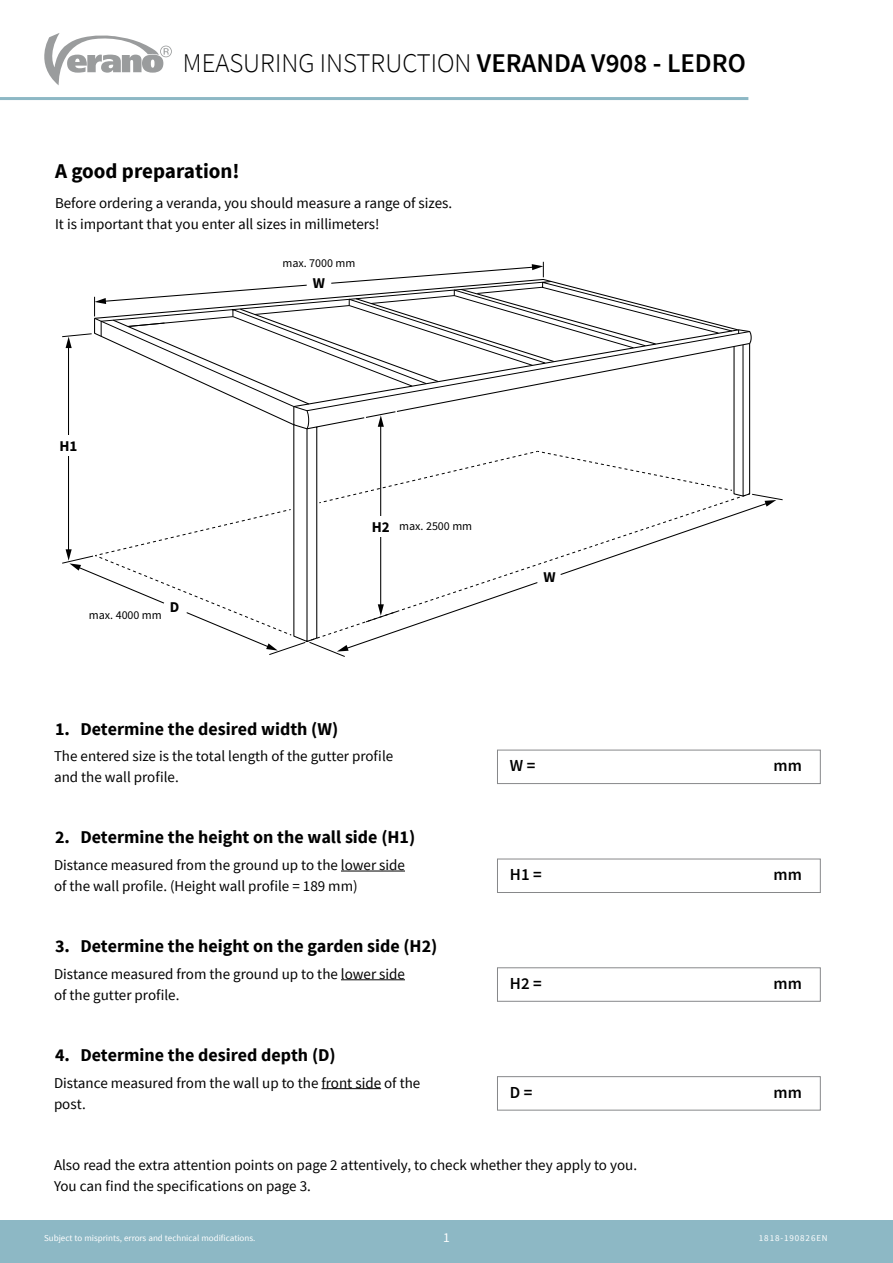
<style>
.page{position:relative;width:893px;height:1263px;background:#fff}
.page>*{position:absolute;margin:0;border:0;box-sizing:border-box;transform-origin:0 0}
.t1{font:300 27px "Source Sans Pro";color:#000}
.t2{font:700 21px "Source Sans Pro";color:#000}
.t3{font:700 18px "Source Sans Pro";color:#000}
.t4{font:600 16.8px "Source Sans Pro";color:#000}
.t5{font:15px/21px "Source Sans Pro";color:#000}
.t6{font:700 15px "Source Sans Pro";color:#000}
.t7{font:13.5px "Source Sans Pro";color:#fff}
.t8{font:12px "Source Sans Pro";color:#000}
.t9{font:9px "Source Sans Pro";color:#fff}
.t10{font:9px "Source Sans Pro";letter-spacing:.1em;color:#fff}
.s1{font-weight:600}
</style>
<div class="page">
<div style="left:0;top:1220px;width:893px;height:43px;background:#8db8c5"></div>
<svg style="left:44px;top:33px;width:128px;height:52px"></svg>
<hr style="left:0;top:97px;width:748px;height:3px;background:#8db8c5">
<svg style="left:66px;top:264px;width:685px;height:387px"></svg>
<hr style="left:341px;top:871px;width:64px;height:1px;background:#000">
<hr style="left:341px;top:979px;width:64px;height:1px;background:#000">
<hr style="left:321px;top:1088px;width:60px;height:1px;background:#000">
<div style="left:497px;top:750px;width:324px;height:34px;border:1px solid #87888a"></div>
<div style="left:497px;top:859px;width:324px;height:34px;border:1px solid #87888a"></div>
<div style="left:497px;top:967px;width:324px;height:35px;border:1px solid #87888a"></div>
<div style="left:497px;top:1076px;width:324px;height:34px;border:1px solid #87888a"></div>
<h1 class="t1" style="left:183px;top:47px;width:565px">MEASURING INSTRUCTION <span class="s1">VERANDA V908 - LEDRO</span></h1>
<h2 class="t2" style="left:55px;top:158px;width:186px">A good preparation!</h2>
<p class="t5" style="left:55px;top:193px;width:399px">Before ordering a veranda, you should measure a range of sizes.<br>It is important that you enter all sizes in millimeters!</p>
<p class="t8" style="left:282px;top:255px;width:75px">max. 7000 mm</p>
<p class="t6" style="left:313px;top:274px;width:14px">W</p>
<p class="t6" style="left:60px;top:437px;width:20px">H1</p>
<p class="t8" style="left:89px;top:607px;width:75px">max. 4000 mm</p>
<p class="t6" style="left:170px;top:598px;width:11px">D</p>
<p class="t6" style="left:372px;top:517px;width:20px">H2</p>
<p class="t8" style="left:399px;top:519px;width:75px">max. 2500 mm</p>
<p class="t6" style="left:543px;top:568px;width:14px">W</p>
<p class="t3" style="left:55px;top:717px;width:285px">1. Determine the desired width (W)</p>
<p class="t5" style="left:54px;top:746px;width:341px">The entered size is the total length of the gutter profile and the wall profile.</p>
<p class="t3" style="left:55px;top:826px;width:362px">2. Determine the height on the wall side (H1)</p>
<p class="t5" style="left:54px;top:855px;width:352px">Distance measured from the ground up to the lower side of the wall profile. (Height wall profile = 189 mm)</p>
<p class="t3" style="left:55px;top:935px;width:384px">3. Determine the height on the garden side (H2)</p>
<p class="t5" style="left:54px;top:963px;width:352px">Distance measured from the ground up to the lower side of the gutter profile.</p>
<p class="t3" style="left:55px;top:1043px;width:282px">4. Determine the desired depth (D)</p>
<p class="t5" style="left:54px;top:1072px;width:368px">Distance measured from the wall up to the front side of the post.</p>
<p class="t4" style="left:510px;top:755px;width:27px">W =</p>
<p class="t4" style="left:774px;top:755px;width:30px">mm</p>
<p class="t4" style="left:510px;top:864px;width:33px">H1 =</p>
<p class="t4" style="left:774px;top:864px;width:30px">mm</p>
<p class="t4" style="left:510px;top:973px;width:33px">H2 =</p>
<p class="t4" style="left:774px;top:973px;width:30px">mm</p>
<p class="t4" style="left:510px;top:1081px;width:24px">D =</p>
<p class="t4" style="left:774px;top:1081px;width:30px">mm</p>
<p class="t5" style="left:54px;top:1154px;width:585px">Also read the extra attention points on page 2 attentively, to check whether they apply to you.<br>You can find the specifications on page 3.</p>
<p class="t9" style="left:44px;top:1233px;width:213px">Subject to misprints, errors and technical modifications.</p>
<p class="t7" style="left:443px;top:1229px;width:8px">1</p>
<p class="t10" style="left:759px;top:1233px;width:70px">1818-190826EN</p>
</div>
